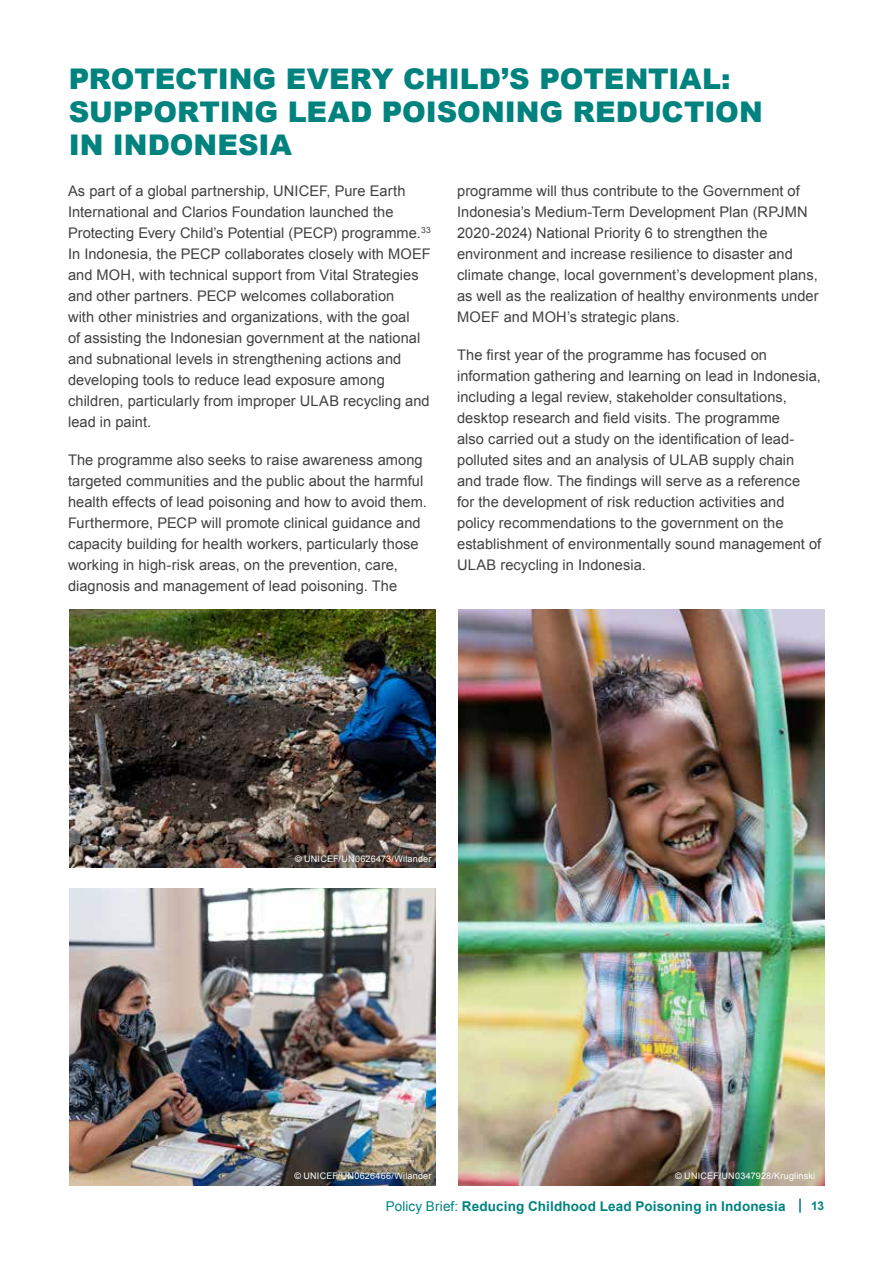
<style>
.page{position:relative;width:893px;height:1263px;background:#fff}
.page>*{position:absolute;margin:0;border:0;box-sizing:border-box;transform-origin:0 0}
.t1{font:900 28.5px/33px "Arial";color:#00837f}
.t2{font:14.7px/21px "Arial";letter-spacing:.005em;color:#414042}
.t3{font:700 13.5px "Arial";letter-spacing:.01em;color:#00837f}
.t4{font:700 12px "Arial";color:#00837f}
.t5{font:9px "Arial";letter-spacing:.025em;color:#fff}
.s1{font-weight:400}
</style>
<div class="page">
<svg style="left:799px;top:1198px;width:2px;height:15px"></svg>
<img style="left:70px;top:609px;width:366px;height:259px">
<img style="left:70px;top:889px;width:366px;height:296px">
<img style="left:459px;top:609px;width:366px;height:576px">
<h1 class="t1" style="left:69px;top:62px;width:695px">PROTECTING EVERY CHILD’S POTENTIAL:<br>SUPPORTING LEAD POISONING REDUCTION<br>IN INDONESIA</h1>
<p class="t2" style="left:68px;top:180px;width:364px">As part of a global partnership, UNICEF, Pure Earth International and Clarios Foundation launched the Protecting Every Child’s Potential (PECP) programme.<sup>33<br></sup>In Indonesia, the PECP collaborates closely with MOEF and MOH, with technical support from Vital Strategies and other partners. PECP welcomes collaboration<br>with other ministries and organizations, with the goal<br>of assisting the Indonesian government at the national and subnational levels in strengthening actions and developing tools to reduce lead exposure among children, particularly from improper ULAB recycling and lead in paint.</p>
<p class="t2" style="left:68px;top:449px;width:360px">The programme also seeks to raise awareness among targeted communities and the public about the harmful health effects of lead poisoning and how to avoid them.<br>Furthermore, PECP will promote clinical guidance and capacity building for health workers, particularly those working in high-risk areas, on the prevention, care, diagnosis and management of lead poisoning. The</p>
<p class="t2" style="left:457px;top:180px;width:363px">programme will thus contribute to the Government of Indonesia’s Medium-Term Development Plan (RPJMN 2020-2024) National Priority 6 to strengthen the environment and increase resilience to disaster and climate change, local government’s development plans, as well as the realization of healthy environments under MOEF and MOH’s strategic plans.</p>
<p class="t2" style="left:457px;top:344px;width:366px">The first year of the programme has focused on information gathering and learning on lead in Indonesia, including a legal review, stakeholder consultations, desktop research and field visits. The programme<br>also carried out a study on the identification of lead&shy;polluted sites and an analysis of ULAB supply chain and trade flow. The findings will serve as a reference<br>for the development of risk reduction activities and policy recommendations to the government on the establishment of environmentally sound management of ULAB recycling in Indonesia.</p>
<p class="t5" style="left:295px;top:853px;width:138px">© UNICEF/UN0626473/Wilander</p>
<p class="t5" style="left:294px;top:1170px;width:139px">© UNICEF/UN0626466/Wilander</p>
<p class="t5" style="left:675px;top:1170px;width:141px">© UNICEF/UN0347928/Kruglinski</p>
<p class="t3" style="left:386px;top:1197px;width:401px"><span class="s1">Policy Brief:</span> Reducing Childhood Lead Poisoning in Indonesia</p>
<p class="t4" style="left:811px;top:1198px;width:15px">13</p>
</div>
